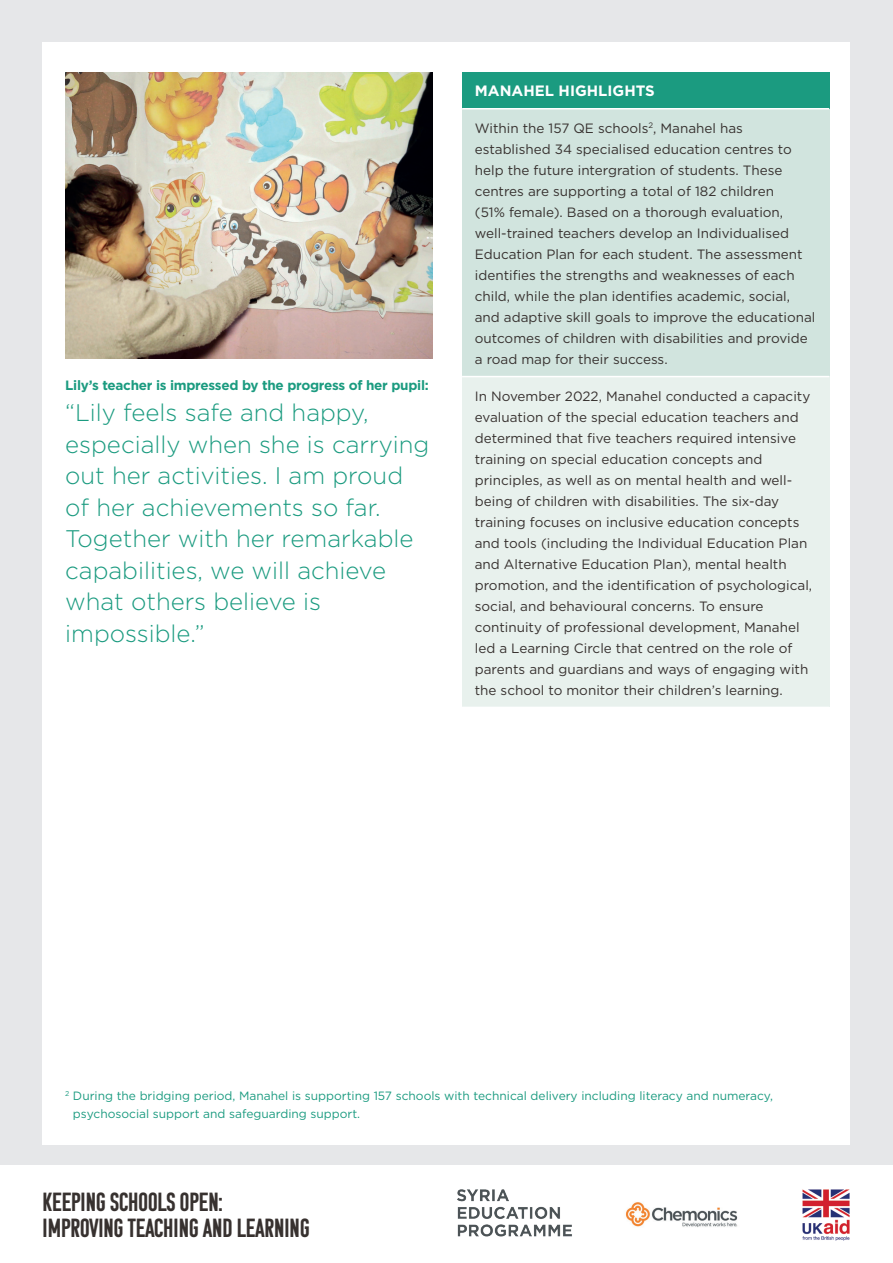
<style>
.page{position:relative;width:893px;height:1263px;background:#e6e7e9}
.page>*{position:absolute;margin:0;border:0;box-sizing:border-box;transform-origin:0 0}
.t1{font:26.25px/26.2px "Komu B";color:#37312f}
.t2{font:300 24px/31.5px "Gotham";color:#1b9b80}
.t3{font:700 15px "Gotham HTF";color:#fff}
.t4{font:13.5px/21px "Gotham";color:#37312f}
.t5{font:700 13.5px "Gotham HTF";letter-spacing:-.02em;color:#1b9b80}
.t6{font:12px/18px "Gotham";color:#1b9b80}
</style>
<div class="page">
<div style="left:43px;top:43px;width:807px;height:1102px;background:#fff"></div>
<div style="left:462px;top:72px;width:367px;height:37px;background:#1b9b80"></div>
<div style="left:462px;top:109px;width:367px;height:268px;background:#d1e4de"></div>
<div style="left:462px;top:377px;width:367px;height:330px;background:#e8f1ed"></div>
<hr style="left:462px;top:108px;width:367px;height:1px;background:#fff">
<hr style="left:462px;top:376px;width:367px;height:1px;background:#fff">
<img style="left:65px;top:72px;width:367px;height:287px">
<div style="left:0;top:1165px;width:893px;height:98px;background:#fff"></div>
<img style="left:802px;top:1189px;width:48px;height:52px">
<img style="left:625px;top:1202px;width:113px;height:25px">
<img style="left:457px;top:1189px;width:115px;height:48px">
<p class="t5" style="left:65px;top:377px;width:365px">Lily’s teacher is impressed by the progress of her pupil:</p>
<h2 class="t2" style="left:65px;top:397px;width:366px">“Lily feels safe and happy, especially when she is carrying out her activities. I am proud of her achievements so far.<br>Together with her remarkable capabilities, we will achieve what others believe is impossible.”</h2>
<p class="t3" style="left:475px;top:82px;width:181px">MANAHEL HIGHLIGHTS</p>
<p class="t4" style="left:475px;top:117px;width:342px">Within the 157 QE schools<sup>2</sup>, Manahel has established 34 specialised education centres to help the future intergration of students. These centres are supporting a total of 182 children<br>(51% female). Based on a thorough evaluation, well-trained teachers develop an Individualised Education Plan for each student. The assessment identifies the strengths and weaknesses of each child, while the plan identifies academic, social, and adaptive skill goals to improve the educational outcomes of children with disabilities and provide a road map for their success.</p>
<p class="t4" style="left:475px;top:385px;width:339px">In November 2022, Manahel conducted a capacity evaluation of the special education teachers and determined that five teachers required intensive training on special education concepts and principles, as well as on mental health and well&shy;being of children with disabilities. The six-day training focuses on inclusive education concepts and tools (including the Individual Education Plan and Alternative Education Plan), mental health promotion, and the identification of psychological, social, and behavioural concerns. To ensure continuity of professional development, Manahel led a Learning Circle that centred on the role of parents and guardians and ways of engaging with the school to monitor their children’s learning.</p>
<p class="t6" style="left:73px;top:1086px;width:701px;text-indent:-8px"><sup>2</sup> During the bridging period, Manahel is supporting 157 schools with technical delivery including literacy and numeracy, psychosocial support and safeguarding support.</p>
<h1 class="t1" style="left:43px;top:1188px;width:268px">KEEPING SCHOOLS OPEN:<br>IMPROVING TEACHING AND LEARNING</h1>
</div>
